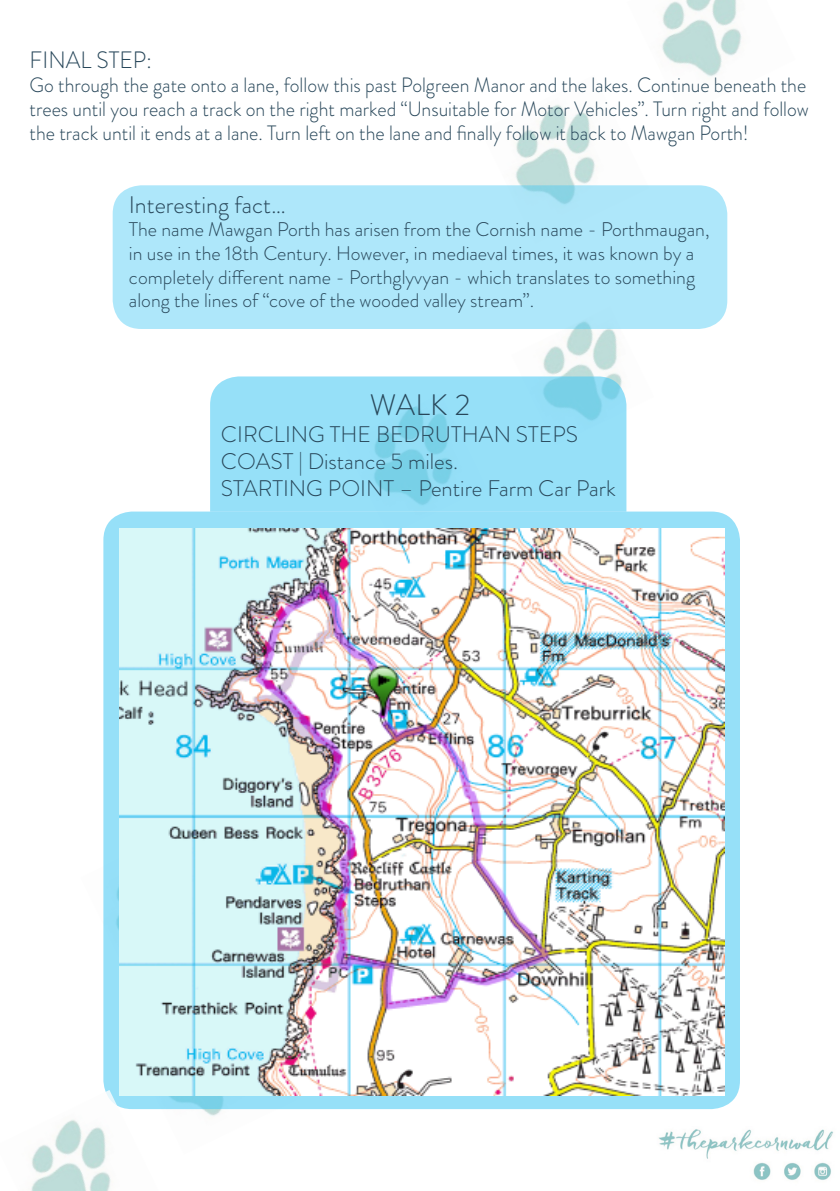
<style>
.page{position:relative;width:840px;height:1191px;background:#fff}
.page>*{position:absolute;margin:0;border:0;box-sizing:border-box;transform-origin:0 0}
.t1{font:300 29.6px "Brandon Grotesque";color:#28475a}
.t2{font:300 24px "Brandon Grotesque";color:#28475a}
.t3{font:300 23.6px "Brandon Grotesque";color:#28475a;scale:.95 1}
.t4{font:300 22.6px/27px "Brandon Grotesque";color:#28475a}
.t5{font:300 20.8px/23.6px "Brandon Grotesque";color:#28475a;scale:.95 1}
.t6{font:300 19.8px/23.6px "Brandon Grotesque";color:#28475a}
</style>
<div class="page">
<img style="left:161px;top:1109px;width:136px;height:7px">
<svg style="left:103px;top:511px;width:636px;height:598px;fill:#96e0f8"></svg>
<img style="left:543px;top:329px;width:84px;height:116px">
<img style="left:662px;top:0;width:80px;height:77px">
<img style="left:515px;top:104px;width:80px;height:81px">
<div style="left:113px;top:185px;width:614px;height:144px;background:#aee7fa;border-radius:29px"></div>
<img style="left:658px;top:1129px;width:175px;height:51px">
<svg style="left:210px;top:376px;width:416px;height:135px;fill:#96e0f8"></svg>
<img style="left:120px;top:528px;width:604px;height:567px">
<img style="left:31px;top:1090px;width:130px;height:101px">
<p class="t3" style="left:30px;top:44px;width:130px">FINAL STEP:</p>
<p class="t5" style="left:30px;top:73px;width:821px">Go through the gate onto a lane, follow this past Polgreen Manor and the lakes. Continue beneath the trees until you reach a track on the right marked “Unsuitable for Motor Vehicles”. Turn right and follow the track until it ends at a lane. Turn left on the lane and finally follow it back to Mawgan Porth!</p>
<p class="t2" style="left:129px;top:188px;width:158px">Interesting fact…</p>
<p class="t6" style="left:129px;top:218px;width:581px">The name Mawgan Porth has arisen from the Cornish name - Porthmaugan, in use in the 18th Century. However, in mediaeval times, it was known by a completely different name - Porthglyvyan - which translates to something along the lines of “cove of the wooded valley stream”.</p>
<p class="t1" style="left:369px;top:384px;width:102px">WALK 2</p>
<p class="t4" style="left:221px;top:420px;width:358px">CIRCLING THE BEDRUTHAN STEPS<br>COAST | Distance 5 miles.</p>
<p class="t4" style="left:221px;top:475px;width:396px">STARTING POINT – Pentire Farm Car Park</p>
</div>
